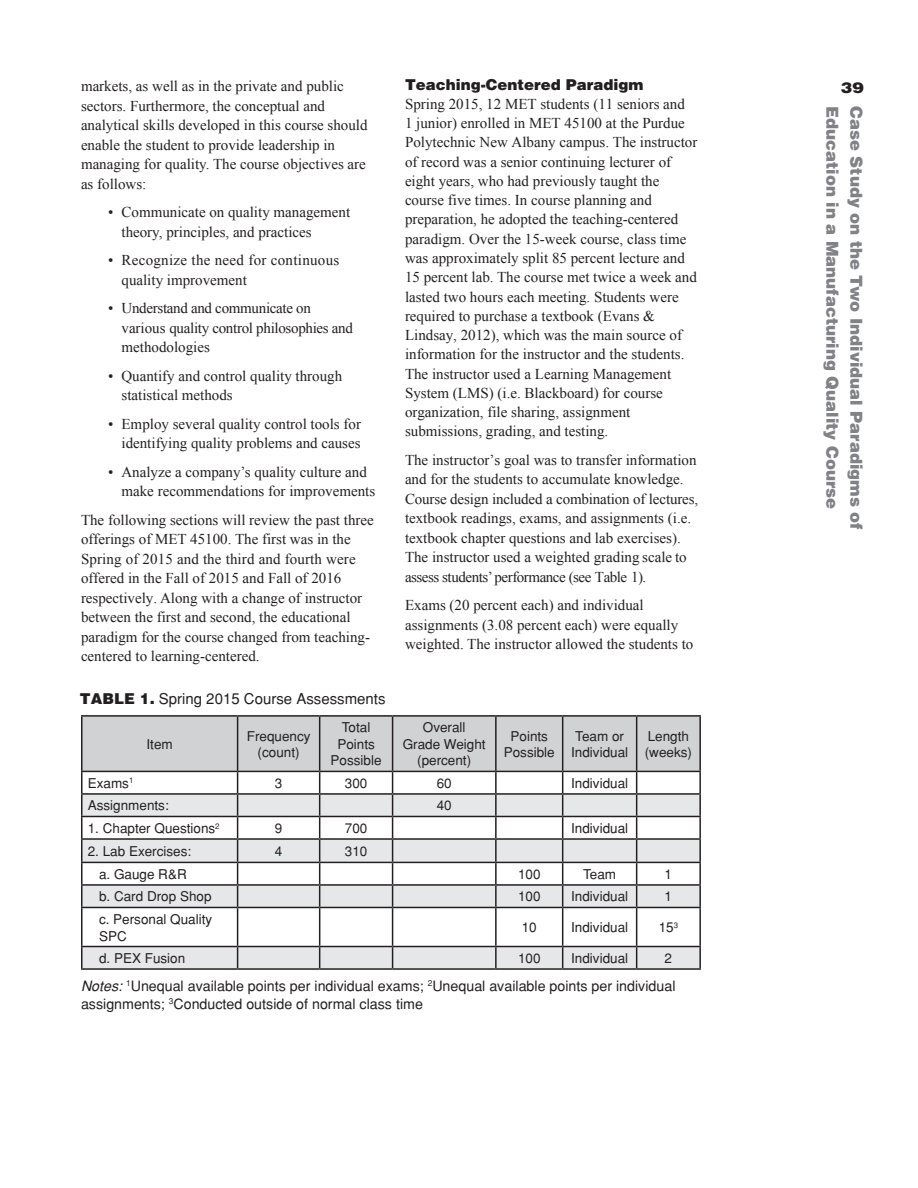
<style>
.page{position:relative;width:918px;height:1188px;background:#fff}
.page>*{position:absolute;margin:0;border:0;box-sizing:border-box;transform-origin:0 0}
.t1{font:900 16.5px "Helvetica";color:#808285}
.t2{font:15px/19.5px "Times New Roman";color:#231f20}
.t3{font:15px/19.5px "Times New Roman";letter-spacing:-.02em;color:#231f20}
.t4{font:15px/19.5px "Times New Roman";letter-spacing:.02em;color:#231f20}
.t5{font:15px "Helvetica";color:#231f20}
.t6{font:900 15px "Helvetica";color:#231f20;scale:1.15 1}
.t7{font:14.25px/18px "Helvetica";color:#231f20}
.t8{font:13.5px/16.5px "Helvetica";color:#231f20;text-align:center}
.s1{font-family:"Helvetica";font-weight:900}
.s2{font-weight:900}
.s3{font-style:italic}
</style>
<div class="page">
<svg style="left:82px;top:908px;width:617px;height:60px"></svg>
<hr style="left:81px;top:715px;width:157px;height:2px;background:#231f20">
<hr style="left:238px;top:715px;width:82px;height:2px;background:#231f20">
<hr style="left:320px;top:715px;width:73px;height:2px;background:#231f20">
<hr style="left:393px;top:715px;width:103px;height:2px;background:#231f20">
<hr style="left:496px;top:715px;width:67px;height:2px;background:#231f20">
<hr style="left:563px;top:715px;width:74px;height:2px;background:#231f20">
<hr style="left:637px;top:715px;width:64px;height:2px;background:#231f20">
<hr style="left:699px;top:717px;width:2px;height:54px;background:#231f20">
<hr style="left:637px;top:771px;width:64px;height:1px;background:#231f20">
<hr style="left:699px;top:772px;width:2px;height:21px;background:#231f20">
<hr style="left:637px;top:793px;width:64px;height:2px;background:#231f20">
<hr style="left:699px;top:795px;width:2px;height:21px;background:#231f20">
<hr style="left:637px;top:816px;width:64px;height:1px;background:#231f20">
<hr style="left:699px;top:817px;width:2px;height:21px;background:#231f20">
<hr style="left:637px;top:838px;width:64px;height:2px;background:#231f20">
<hr style="left:699px;top:840px;width:2px;height:22px;background:#231f20">
<hr style="left:637px;top:862px;width:64px;height:1px;background:#231f20">
<hr style="left:699px;top:863px;width:2px;height:21px;background:#231f20">
<hr style="left:637px;top:884px;width:64px;height:2px;background:#231f20">
<svg style="left:81px;top:716px;width:619px;height:191px"></svg>
<hr style="left:699px;top:886px;width:2px;height:21px;background:#231f20">
<hr style="left:81px;top:907px;width:157px;height:1px;background:#231f20">
<hr style="left:81px;top:908px;width:1px;height:38px;background:#231f20">
<hr style="left:238px;top:907px;width:82px;height:1px;background:#231f20">
<hr style="left:237px;top:908px;width:1px;height:38px;background:#231f20">
<hr style="left:320px;top:907px;width:73px;height:1px;background:#231f20">
<hr style="left:319px;top:908px;width:1px;height:38px;background:#231f20">
<hr style="left:393px;top:907px;width:103px;height:1px;background:#231f20">
<hr style="left:392px;top:908px;width:1px;height:38px;background:#231f20">
<hr style="left:496px;top:907px;width:67px;height:1px;background:#231f20">
<hr style="left:495px;top:908px;width:2px;height:38px;background:#231f20">
<hr style="left:563px;top:907px;width:74px;height:1px;background:#231f20">
<hr style="left:562px;top:908px;width:1px;height:38px;background:#231f20">
<hr style="left:637px;top:907px;width:64px;height:1px;background:#231f20">
<hr style="left:636px;top:908px;width:1px;height:38px;background:#231f20">
<hr style="left:699px;top:908px;width:2px;height:38px;background:#231f20">
<hr style="left:81px;top:946px;width:157px;height:1px;background:#231f20">
<svg style="left:81px;top:947px;width:1px;height:21px"></svg>
<hr style="left:238px;top:946px;width:82px;height:1px;background:#231f20">
<svg style="left:237px;top:947px;width:1px;height:21px"></svg>
<hr style="left:320px;top:946px;width:73px;height:1px;background:#231f20">
<svg style="left:319px;top:947px;width:1px;height:21px"></svg>
<hr style="left:393px;top:946px;width:103px;height:1px;background:#231f20">
<svg style="left:392px;top:947px;width:1px;height:21px"></svg>
<hr style="left:496px;top:946px;width:67px;height:1px;background:#231f20">
<hr style="left:495px;top:947px;width:2px;height:21px;background:#231f20">
<hr style="left:563px;top:946px;width:74px;height:1px;background:#231f20">
<svg style="left:562px;top:947px;width:1px;height:21px"></svg>
<hr style="left:637px;top:946px;width:64px;height:1px;background:#231f20">
<svg style="left:636px;top:947px;width:1px;height:21px"></svg>
<hr style="left:699px;top:947px;width:2px;height:21px;background:#231f20">
<hr style="left:81px;top:968px;width:157px;height:2px;background:#231f20">
<hr style="left:238px;top:968px;width:82px;height:2px;background:#231f20">
<hr style="left:320px;top:968px;width:73px;height:2px;background:#231f20">
<hr style="left:393px;top:968px;width:103px;height:2px;background:#231f20">
<hr style="left:496px;top:968px;width:67px;height:2px;background:#231f20">
<hr style="left:563px;top:968px;width:74px;height:2px;background:#231f20">
<hr style="left:637px;top:968px;width:64px;height:2px;background:#231f20">
<p class="t2" style="left:405px;top:75px;width:294px"><span class="s1">Teaching-Centered Paradigm<br></span>Spring 2015, 12 MET students (11 seniors and<br>1 junior) enrolled in MET 45100 at the Purdue Polytechnic New Albany campus. The instructor of record was a senior continuing lecturer of eight years, who had previously taught the course five times. In course planning and preparation, he adopted the teaching-centered paradigm. Over the 15-week course, class time was approximately split 85 percent lecture and 15 percent lab. The course met twice a week and lasted two hours each meeting. Students were required to purchase a textbook (Evans &amp; Lindsay, 2012), which was the main source of information for the instructor and the students.<br>The instructor used a Learning Management System (LMS) (i.e. Blackboard) for course organization, file sharing, assignment submissions, grading, and testing.</p>
<p class="t2" style="left:405px;top:450px;width:295px">The instructor’s goal was to transfer information and for the students to accumulate knowledge.<br>Course design included a combination of lectures, textbook readings, exams, and assignments (i.e. textbook chapter questions and lab exercises).<br>The instructor used a weighted grading scale to assess students’performance (see Table 1).</p>
<p class="t2" style="left:405px;top:595px;width:290px">Exams (20 percent each) and individual assignments (3.08 percent each) were equally weighted. The instructor allowed the students to</p>
<p class="t2" style="left:81px;top:76px;width:264px">markets, as well as in the private and public</p>
<p class="t6" style="left:841px;top:78px;width:22px">39</p>
<p class="t2" style="left:81px;top:96px;width:288px">sectors. Furthermore, the conceptual and analytical skills developed in this course should enable the student to provide leadership in managing for quality. The course objectives are as follows:</p>
<p class="t2" style="left:122px;top:202px;width:230px;text-indent:-14px">• Communicate on quality management theory, principles, and practices</p>
<p class="t4" style="left:122px;top:250px;width:219px;text-indent:-14px">• Recognize the need for continuous quality improvement</p>
<p class="t3" style="left:122px;top:298px;width:233px;text-indent:-14px">• Understand and communicate on various quality control philosophies and methodologies</p>
<p class="t2" style="left:122px;top:366px;width:222px;text-indent:-14px">• Quantify and control quality through statistical methods</p>
<p class="t2" style="left:108px;top:414px;width:255px;text-align:right">• Employ several quality control tools for identifying quality problems and causes</p>
<p class="t2" style="left:122px;top:462px;width:255px;text-indent:-14px">• Analyze a company’s quality culture and make recommendations for improvements</p>
<p class="t1" style="left:843px;top:106px;width:405px;rotate:90deg">Education in a Manufacturing Quality Course</p>
<p class="t1" style="left:867px;top:106px;width:425px;rotate:90deg">Case Study on the Two Individual Paradigms of</p>
<p class="t2" style="left:81px;top:510px;width:294px">The following sections will review the past three offerings of MET 45100. The first was in the Spring of 2015 and the third and fourth were offered in the Fall of 2015 and Fall of 2016 respectively. Along with a change of instructor between the first and second, the educational paradigm for the course changed from teaching&shy;centered to learning-centered.</p>
<p class="t5" style="left:80px;top:690px;width:307px"><span class="s2">TABLE 1.</span> Spring 2015 Course Assessments</p>
<p class="t8" style="left:147px;top:736px;width:28px">Item</p>
<p class="t8" style="left:247px;top:728px;width:65px">Frequency (count)</p>
<p class="t8" style="left:331px;top:719px;width:53px">Total<br>Points<br>Possible</p>
<p class="t8" style="left:403px;top:719px;width:85px">Overall<br>Grade Weight (percent)</p>
<p class="t8" style="left:504px;top:728px;width:53px">Points<br>Possible</p>
<p class="t8" style="left:571px;top:728px;width:59px">Team or<br>Individual</p>
<p class="t8" style="left:645px;top:728px;width:49px;text-align:left">Length (weeks)</p>
<p class="t8" style="left:88px;top:775px;width:47px">Exams<sup>1</sup></p>
<p class="t8" style="left:275px;top:775px;width:9px">3</p>
<p class="t8" style="left:345px;top:775px;width:24px">300</p>
<p class="t8" style="left:437px;top:775px;width:17px">60</p>
<p class="t8" style="left:571px;top:775px;width:59px">Individual</p>
<p class="t8" style="left:88px;top:797px;width:83px">Assignments:</p>
<p class="t8" style="left:437px;top:797px;width:17px">40</p>
<p class="t8" style="left:88px;top:820px;width:133px">1. Chapter Questions<sup>2</sup></p>
<p class="t8" style="left:275px;top:820px;width:9px">9</p>
<p class="t8" style="left:345px;top:820px;width:24px">700</p>
<p class="t8" style="left:571px;top:820px;width:59px">Individual</p>
<p class="t8" style="left:88px;top:843px;width:105px">2. Lab Exercises:</p>
<p class="t8" style="left:275px;top:843px;width:9px">4</p>
<p class="t8" style="left:345px;top:843px;width:24px">310</p>
<p class="t8" style="left:99px;top:866px;width:89px">a. Gauge R&amp;R</p>
<p class="t8" style="left:518px;top:866px;width:24px">100</p>
<p class="t8" style="left:583px;top:866px;width:35px">Team</p>
<p class="t8" style="left:665px;top:866px;width:9px">1</p>
<p class="t8" style="left:99px;top:888px;width:114px">b. Card Drop Shop</p>
<p class="t8" style="left:518px;top:888px;width:24px">100</p>
<p class="t8" style="left:571px;top:888px;width:59px">Individual</p>
<p class="t8" style="left:665px;top:888px;width:9px">1</p>
<p class="t8" style="left:99px;top:911px;width:115px;text-align:left">c. Personal Quality<br>SPC</p>
<p class="t8" style="left:522px;top:919px;width:17px">10</p>
<p class="t8" style="left:571px;top:919px;width:59px">Individual</p>
<p class="t8" style="left:659px;top:919px;width:21px">15<sup>3</sup></p>
<p class="t8" style="left:99px;top:950px;width:88px">d. PEX Fusion</p>
<p class="t8" style="left:518px;top:950px;width:24px">100</p>
<p class="t8" style="left:571px;top:950px;width:59px">Individual</p>
<p class="t8" style="left:665px;top:950px;width:9px">2</p>
<p class="t7" style="left:81px;top:977px;width:596px"><span class="s3">Notes:</span> <sup>1</sup>Unequal available points per individual exams; <sup>2</sup>Unequal available points per individual assignments; <sup>3</sup>Conducted outside of normal class time</p>
</div>
